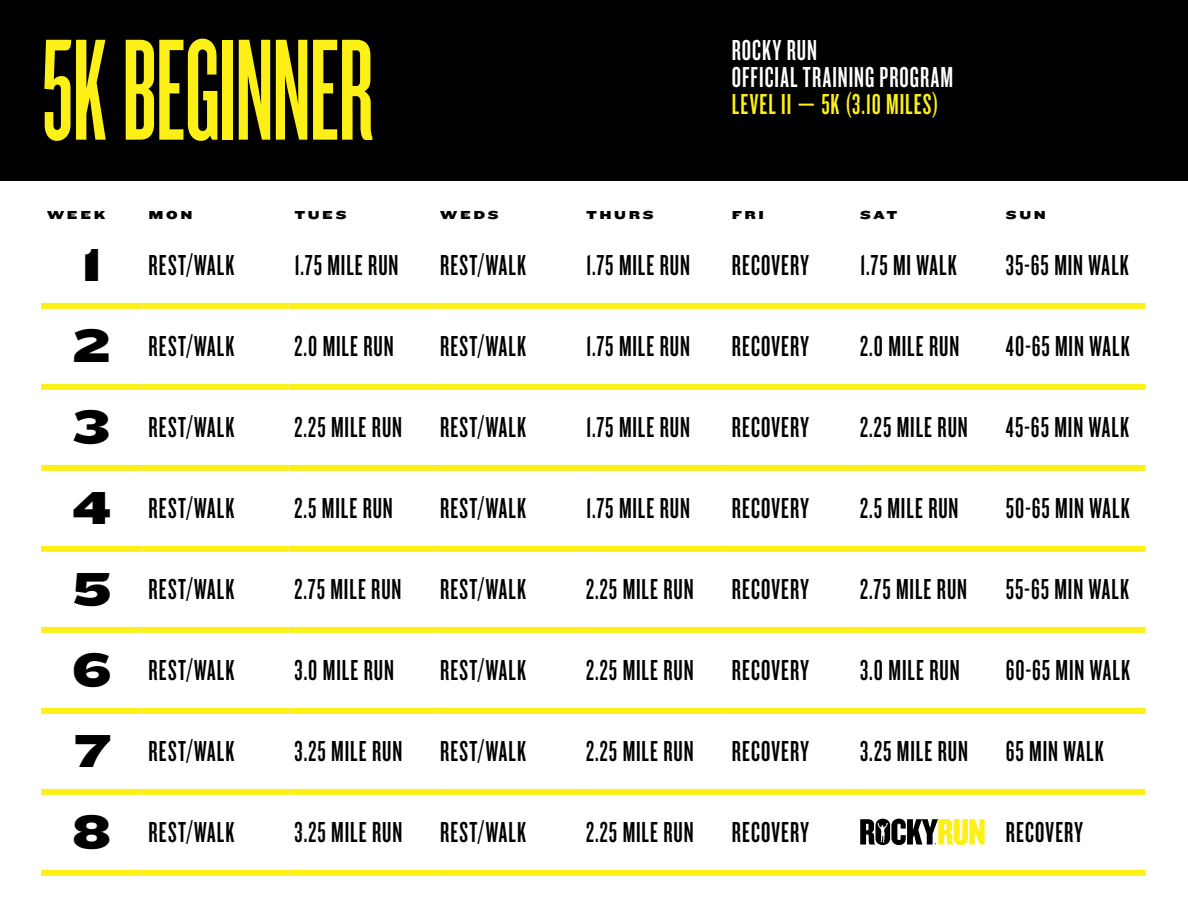
<style>
.page{position:relative;width:1188px;height:918px;background:#fff}
.page>*{position:absolute;margin:0;border:0;box-sizing:border-box;transform-origin:0 0}
.t1{font:150px "Knockout HTF46 Flyweight";letter-spacing:-.01em;color:#fcf017}
.t2{font:30px "Knockout HTF47 Bantamweight";letter-spacing:.035em;color:#000}
.t3{font:30px/27px "Knockout HTF47 Bantamweight";letter-spacing:.035em;color:#fff}
.t4{font:30px "Knockout HTF47 Bantamweight";letter-spacing:.035em;color:#fcf017}
.t5{font:12px "Knockout HTF74 Full Sumo";letter-spacing:.22em;color:#000}
.s1{font-family:"Knockout HTF74 Full Sumo";font-size:48px}
</style>
<div class="page">
<div style="left:0;top:0;width:1188px;height:180px;background:#000"></div>
<div style="left:41px;top:303px;width:102px;height:6px;background:#fcf017"></div>
<div style="left:143px;top:303px;width:145px;height:6px;background:#fcf017"></div>
<div style="left:288px;top:303px;width:146px;height:6px;background:#fcf017"></div>
<div style="left:434px;top:303px;width:146px;height:6px;background:#fcf017"></div>
<div style="left:580px;top:303px;width:146px;height:6px;background:#fcf017"></div>
<div style="left:726px;top:303px;width:128px;height:6px;background:#fcf017"></div>
<div style="left:854px;top:303px;width:146px;height:6px;background:#fcf017"></div>
<div style="left:1000px;top:303px;width:146px;height:6px;background:#fcf017"></div>
<div style="left:41px;top:384px;width:102px;height:6px;background:#fcf017"></div>
<div style="left:143px;top:384px;width:145px;height:6px;background:#fcf017"></div>
<div style="left:288px;top:384px;width:146px;height:6px;background:#fcf017"></div>
<div style="left:434px;top:384px;width:146px;height:6px;background:#fcf017"></div>
<div style="left:580px;top:384px;width:146px;height:6px;background:#fcf017"></div>
<div style="left:726px;top:384px;width:128px;height:6px;background:#fcf017"></div>
<div style="left:854px;top:384px;width:146px;height:6px;background:#fcf017"></div>
<div style="left:1000px;top:384px;width:146px;height:6px;background:#fcf017"></div>
<div style="left:41px;top:465px;width:102px;height:6px;background:#fcf017"></div>
<div style="left:143px;top:465px;width:145px;height:6px;background:#fcf017"></div>
<div style="left:288px;top:465px;width:146px;height:6px;background:#fcf017"></div>
<div style="left:434px;top:465px;width:146px;height:6px;background:#fcf017"></div>
<div style="left:580px;top:465px;width:146px;height:6px;background:#fcf017"></div>
<div style="left:726px;top:465px;width:128px;height:6px;background:#fcf017"></div>
<div style="left:854px;top:465px;width:146px;height:6px;background:#fcf017"></div>
<div style="left:1000px;top:465px;width:146px;height:6px;background:#fcf017"></div>
<div style="left:41px;top:546px;width:102px;height:6px;background:#fcf017"></div>
<div style="left:143px;top:546px;width:145px;height:6px;background:#fcf017"></div>
<div style="left:288px;top:546px;width:146px;height:6px;background:#fcf017"></div>
<div style="left:434px;top:546px;width:146px;height:6px;background:#fcf017"></div>
<div style="left:580px;top:546px;width:146px;height:6px;background:#fcf017"></div>
<div style="left:726px;top:546px;width:128px;height:6px;background:#fcf017"></div>
<div style="left:854px;top:546px;width:146px;height:6px;background:#fcf017"></div>
<div style="left:1000px;top:546px;width:146px;height:6px;background:#fcf017"></div>
<div style="left:41px;top:627px;width:102px;height:6px;background:#fcf017"></div>
<div style="left:143px;top:627px;width:145px;height:6px;background:#fcf017"></div>
<div style="left:288px;top:627px;width:146px;height:6px;background:#fcf017"></div>
<div style="left:434px;top:627px;width:146px;height:6px;background:#fcf017"></div>
<div style="left:580px;top:627px;width:146px;height:6px;background:#fcf017"></div>
<div style="left:726px;top:627px;width:128px;height:6px;background:#fcf017"></div>
<div style="left:854px;top:627px;width:146px;height:6px;background:#fcf017"></div>
<div style="left:1000px;top:627px;width:146px;height:6px;background:#fcf017"></div>
<div style="left:41px;top:708px;width:102px;height:6px;background:#fcf017"></div>
<div style="left:143px;top:708px;width:145px;height:6px;background:#fcf017"></div>
<div style="left:288px;top:708px;width:146px;height:6px;background:#fcf017"></div>
<div style="left:434px;top:708px;width:146px;height:6px;background:#fcf017"></div>
<div style="left:580px;top:708px;width:146px;height:6px;background:#fcf017"></div>
<div style="left:726px;top:708px;width:128px;height:6px;background:#fcf017"></div>
<div style="left:854px;top:708px;width:146px;height:6px;background:#fcf017"></div>
<div style="left:1000px;top:708px;width:146px;height:6px;background:#fcf017"></div>
<div style="left:41px;top:789px;width:102px;height:6px;background:#fcf017"></div>
<div style="left:143px;top:789px;width:145px;height:6px;background:#fcf017"></div>
<div style="left:288px;top:789px;width:146px;height:6px;background:#fcf017"></div>
<div style="left:434px;top:789px;width:146px;height:6px;background:#fcf017"></div>
<div style="left:580px;top:789px;width:146px;height:6px;background:#fcf017"></div>
<div style="left:726px;top:789px;width:128px;height:6px;background:#fcf017"></div>
<div style="left:854px;top:789px;width:146px;height:6px;background:#fcf017"></div>
<div style="left:1000px;top:789px;width:146px;height:6px;background:#fcf017"></div>
<div style="left:41px;top:870px;width:102px;height:6px;background:#fcf017"></div>
<div style="left:143px;top:870px;width:145px;height:6px;background:#fcf017"></div>
<div style="left:288px;top:870px;width:146px;height:6px;background:#fcf017"></div>
<div style="left:434px;top:870px;width:146px;height:6px;background:#fcf017"></div>
<div style="left:580px;top:870px;width:146px;height:6px;background:#fcf017"></div>
<div style="left:726px;top:870px;width:128px;height:6px;background:#fcf017"></div>
<div style="left:854px;top:870px;width:146px;height:6px;background:#fcf017"></div>
<div style="left:1000px;top:870px;width:146px;height:6px;background:#fcf017"></div>
<svg style="left:860px;top:819px;width:125px;height:26px"></svg>
<h1 class="t1" style="left:41px;top:17px;width:334px">5K BEGINNER</h1>
<p class="t3" style="left:732px;top:37px;width:223px">ROCKY RUN<br>OFFICIAL TRAINING PROGRAM</p>
<p class="t4" style="left:732px;top:89px;width:208px">LEVEL II — 5K (3.10 MILES)</p>
<p class="t5" style="left:47px;top:208px;width:60px">WEEK</p>
<p class="t5" style="left:149px;top:208px;width:46px">MON</p>
<p class="t5" style="left:294px;top:208px;width:54px">TUES</p>
<p class="t5" style="left:440px;top:208px;width:60px">WEDS</p>
<p class="t5" style="left:586px;top:208px;width:69px">THURS</p>
<p class="t5" style="left:732px;top:208px;width:34px">FRI</p>
<p class="t5" style="left:860px;top:208px;width:39px">SAT</p>
<p class="t5" style="left:1006px;top:208px;width:42px">SUN</p>
<p class="t2" style="left:81px;top:251px;width:155px"><span class="s1">1</span> REST/WALK</p>
<p class="t2" style="left:294px;top:251px;width:106px">1.75 MILE RUN</p>
<p class="t2" style="left:440px;top:251px;width:87px">REST/WALK</p>
<p class="t2" style="left:586px;top:251px;width:106px">1.75 MILE RUN</p>
<p class="t2" style="left:732px;top:251px;width:79px">RECOVERY</p>
<p class="t2" style="left:860px;top:251px;width:98px">1.75 MI WALK</p>
<p class="t2" style="left:1006px;top:251px;width:125px">35-65 MIN WALK</p>
<p class="t2" style="left:72px;top:332px;width:164px"><span class="s1">2</span> REST/WALK</p>
<p class="t2" style="left:294px;top:332px;width:101px">2.0 MILE RUN</p>
<p class="t2" style="left:440px;top:332px;width:87px">REST/WALK</p>
<p class="t2" style="left:586px;top:332px;width:106px">1.75 MILE RUN</p>
<p class="t2" style="left:732px;top:332px;width:79px">RECOVERY</p>
<p class="t2" style="left:860px;top:332px;width:101px">2.0 MILE RUN</p>
<p class="t2" style="left:1006px;top:332px;width:125px">40-65 MIN WALK</p>
<p class="t2" style="left:72px;top:413px;width:164px"><span class="s1">3</span> REST/WALK</p>
<p class="t2" style="left:294px;top:413px;width:109px">2.25 MILE RUN</p>
<p class="t2" style="left:440px;top:413px;width:87px">REST/WALK</p>
<p class="t2" style="left:586px;top:413px;width:106px">1.75 MILE RUN</p>
<p class="t2" style="left:732px;top:413px;width:79px">RECOVERY</p>
<p class="t2" style="left:860px;top:413px;width:109px">2.25 MILE RUN</p>
<p class="t2" style="left:1006px;top:413px;width:125px">45-65 MIN WALK</p>
<p class="t2" style="left:71px;top:494px;width:165px"><span class="s1">4</span> REST/WALK</p>
<p class="t2" style="left:294px;top:494px;width:100px">2.5 MILE RUN</p>
<p class="t2" style="left:440px;top:494px;width:87px">REST/WALK</p>
<p class="t2" style="left:586px;top:494px;width:106px">1.75 MILE RUN</p>
<p class="t2" style="left:732px;top:494px;width:79px">RECOVERY</p>
<p class="t2" style="left:860px;top:494px;width:100px">2.5 MILE RUN</p>
<p class="t2" style="left:1006px;top:494px;width:125px">50-65 MIN WALK</p>
<p class="t2" style="left:72px;top:575px;width:164px"><span class="s1">5</span> REST/WALK</p>
<p class="t2" style="left:294px;top:575px;width:109px">2.75 MILE RUN</p>
<p class="t2" style="left:440px;top:575px;width:87px">REST/WALK</p>
<p class="t2" style="left:586px;top:575px;width:109px">2.25 MILE RUN</p>
<p class="t2" style="left:732px;top:575px;width:79px">RECOVERY</p>
<p class="t2" style="left:860px;top:575px;width:109px">2.75 MILE RUN</p>
<p class="t2" style="left:1006px;top:575px;width:125px">55-65 MIN WALK</p>
<p class="t2" style="left:71px;top:656px;width:165px"><span class="s1">6</span> REST/WALK</p>
<p class="t2" style="left:294px;top:656px;width:101px">3.0 MILE RUN</p>
<p class="t2" style="left:440px;top:656px;width:87px">REST/WALK</p>
<p class="t2" style="left:586px;top:656px;width:109px">2.25 MILE RUN</p>
<p class="t2" style="left:732px;top:656px;width:79px">RECOVERY</p>
<p class="t2" style="left:860px;top:656px;width:101px">3.0 MILE RUN</p>
<p class="t2" style="left:1006px;top:656px;width:126px">60-65 MIN WALK</p>
<p class="t2" style="left:73px;top:737px;width:163px"><span class="s1">7</span> REST/WALK</p>
<p class="t2" style="left:294px;top:737px;width:109px">3.25 MILE RUN</p>
<p class="t2" style="left:440px;top:737px;width:87px">REST/WALK</p>
<p class="t2" style="left:586px;top:737px;width:109px">2.25 MILE RUN</p>
<p class="t2" style="left:732px;top:737px;width:79px">RECOVERY</p>
<p class="t2" style="left:860px;top:737px;width:109px">3.25 MILE RUN</p>
<p class="t2" style="left:1006px;top:737px;width:100px">65 MIN WALK</p>
<p class="t2" style="left:71px;top:818px;width:165px"><span class="s1">8</span> REST/WALK</p>
<p class="t2" style="left:294px;top:818px;width:109px">3.25 MILE RUN</p>
<p class="t2" style="left:440px;top:818px;width:87px">REST/WALK</p>
<p class="t2" style="left:586px;top:818px;width:109px">2.25 MILE RUN</p>
<p class="t2" style="left:732px;top:818px;width:79px">RECOVERY</p>
<p class="t2" style="left:1006px;top:818px;width:79px">RECOVERY</p>
</div>
